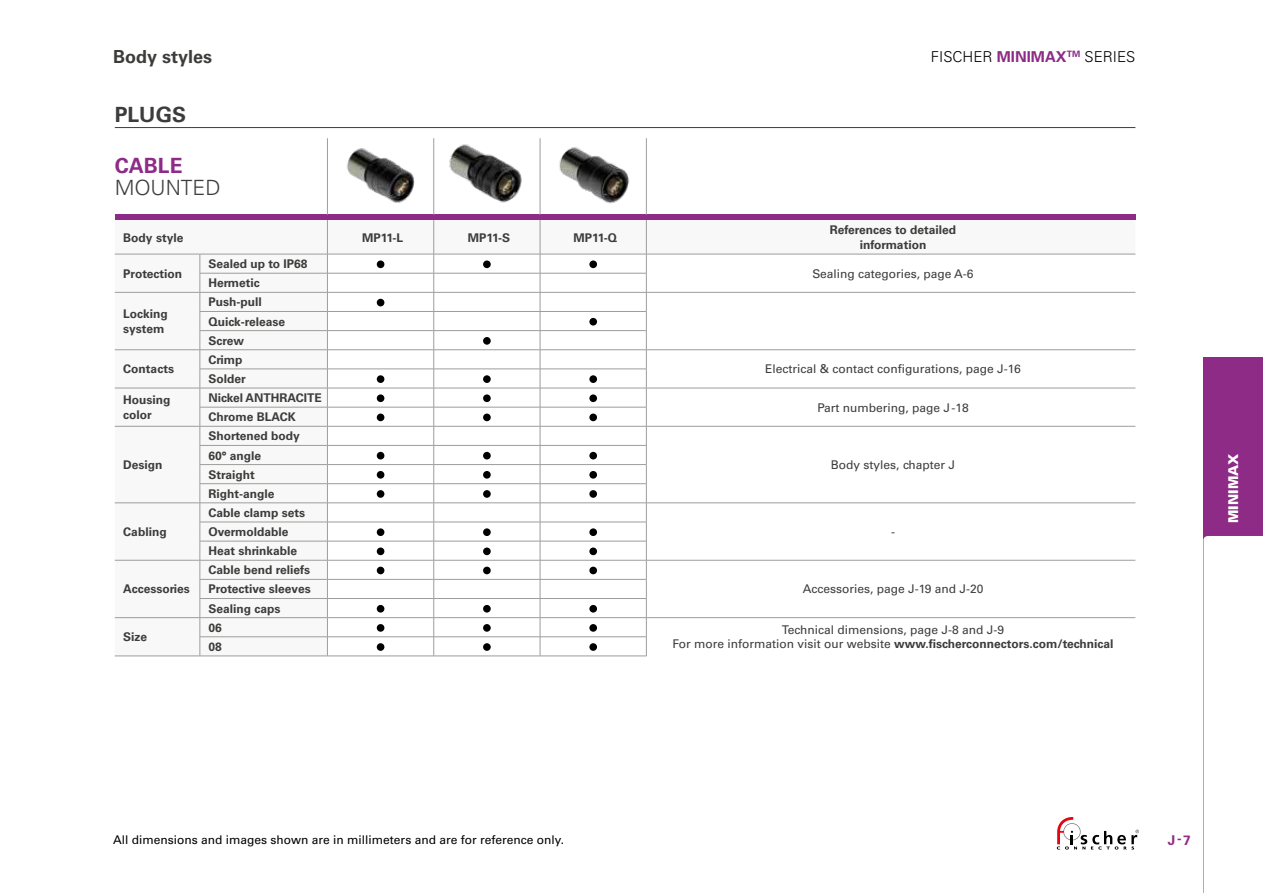
<style>
.page{position:relative;width:1263px;height:893px;background:#fff}
.page>*{position:absolute;margin:0;border:0;box-sizing:border-box;transform-origin:0 0}
.t1{font:300 21px "Univers";color:#3c3c3b}
.t2{font:700 21px "Univers";color:#3c3c3b}
.t3{font:700 21px "Univers";color:#8d2b87}
.t4{font:700 18px "Univers";color:#3c3c3b}
.t5{font:300 15px "Univers";color:#000}
.t6{font:900 13.5px "Univers";color:#fff}
.t7{font:700 13.5px "Univers";color:#8d2b87}
.t8{font:700 12px/19.2px "Univers";color:#3c3c3b}
.t9{font:12px "Univers";color:#3c3c3b}
.t10{font:12px "Univers";color:#000}
.s1{font-weight:700;color:#8d2b87}
.s2{font-weight:400}
</style>
<div class="page">
<div style="left:1203px;top:357px;width:60px;height:536px;background:#8d2b87"></div>
<svg style="left:1203px;top:536px;width:60px;height:357px;background:#faf6fa"></svg>
<svg style="left:1057px;top:817px;width:82px;height:32px"></svg>
<hr style="left:115px;top:127px;width:1020px;height:1px;background:#3c3c3b">
<div style="left:115px;top:215px;width:1020px;height:5px;background:#8d2b87"></div>
<svg style="left:115px;top:220px;width:212px;height:436px"></svg>
<hr style="left:115px;top:254px;width:85px;height:1px;background:#9d9d9c">
<hr style="left:200px;top:254px;width:127px;height:1px;background:#9d9d9c">
<hr style="left:115px;top:292px;width:85px;height:1px;background:#9d9d9c">
<hr style="left:200px;top:273px;width:127px;height:1px;background:#9d9d9c">
<hr style="left:200px;top:292px;width:127px;height:1px;background:#9d9d9c">
<hr style="left:200px;top:311px;width:127px;height:1px;background:#9d9d9c">
<hr style="left:200px;top:330px;width:127px;height:1px;background:#9d9d9c">
<hr style="left:115px;top:349px;width:85px;height:1px;background:#9d9d9c">
<hr style="left:200px;top:349px;width:127px;height:1px;background:#9d9d9c">
<hr style="left:200px;top:369px;width:127px;height:1px;background:#9d9d9c">
<hr style="left:115px;top:388px;width:85px;height:1px;background:#9d9d9c">
<hr style="left:200px;top:388px;width:127px;height:1px;background:#9d9d9c">
<hr style="left:200px;top:407px;width:127px;height:1px;background:#9d9d9c">
<hr style="left:115px;top:426px;width:85px;height:1px;background:#9d9d9c">
<hr style="left:200px;top:426px;width:127px;height:1px;background:#9d9d9c">
<hr style="left:200px;top:445px;width:127px;height:1px;background:#9d9d9c">
<hr style="left:200px;top:464px;width:127px;height:1px;background:#9d9d9c">
<hr style="left:200px;top:483px;width:127px;height:1px;background:#9d9d9c">
<hr style="left:115px;top:503px;width:85px;height:1px;background:#9d9d9c">
<hr style="left:200px;top:503px;width:127px;height:1px;background:#9d9d9c">
<hr style="left:200px;top:522px;width:127px;height:1px;background:#9d9d9c">
<hr style="left:200px;top:541px;width:127px;height:1px;background:#9d9d9c">
<hr style="left:115px;top:560px;width:85px;height:1px;background:#9d9d9c">
<hr style="left:200px;top:560px;width:127px;height:1px;background:#9d9d9c">
<hr style="left:200px;top:579px;width:127px;height:1px;background:#9d9d9c">
<hr style="left:200px;top:598px;width:127px;height:1px;background:#9d9d9c">
<hr style="left:115px;top:617px;width:85px;height:1px;background:#9d9d9c">
<hr style="left:115px;top:656px;width:85px;height:1px;background:#9d9d9c">
<hr style="left:200px;top:617px;width:127px;height:1px;background:#9d9d9c">
<hr style="left:200px;top:636px;width:127px;height:1px;background:#9d9d9c">
<svg style="left:200px;top:254px;width:1px;height:402px"></svg>
<hr style="left:200px;top:656px;width:127px;height:1px;background:#9d9d9c">
<hr style="left:327px;top:656px;width:107px;height:1px;background:#9d9d9c">
<hr style="left:434px;top:656px;width:106px;height:1px;background:#9d9d9c">
<hr style="left:540px;top:656px;width:106px;height:1px;background:#9d9d9c">
<hr style="left:327px;top:138px;width:1px;height:77px;background:#9d9d9c">
<hr style="left:433px;top:138px;width:1px;height:77px;background:#9d9d9c">
<hr style="left:540px;top:138px;width:1px;height:77px;background:#9d9d9c">
<hr style="left:646px;top:138px;width:1px;height:77px;background:#9d9d9c">
<svg style="left:327px;top:220px;width:808px;height:436px"></svg>
<div style="left:377px;top:260px;width:7px;height:8px;background:#000;border-radius:50%"></div>
<div style="left:483px;top:260px;width:8px;height:8px;background:#000;border-radius:50%"></div>
<div style="left:589px;top:260px;width:8px;height:8px;background:#000;border-radius:50%"></div>
<div style="left:377px;top:299px;width:7px;height:7px;background:#000;border-radius:50%"></div>
<div style="left:589px;top:318px;width:8px;height:8px;background:#000;border-radius:50%"></div>
<div style="left:483px;top:337px;width:8px;height:8px;background:#000;border-radius:50%"></div>
<div style="left:377px;top:375px;width:7px;height:8px;background:#000;border-radius:50%"></div>
<div style="left:483px;top:375px;width:8px;height:8px;background:#000;border-radius:50%"></div>
<div style="left:589px;top:375px;width:8px;height:8px;background:#000;border-radius:50%"></div>
<div style="left:377px;top:394px;width:7px;height:8px;background:#000;border-radius:50%"></div>
<div style="left:483px;top:394px;width:8px;height:8px;background:#000;border-radius:50%"></div>
<div style="left:589px;top:394px;width:8px;height:8px;background:#000;border-radius:50%"></div>
<div style="left:377px;top:414px;width:7px;height:7px;background:#000;border-radius:50%"></div>
<div style="left:483px;top:414px;width:8px;height:7px;background:#000;border-radius:50%"></div>
<div style="left:589px;top:414px;width:8px;height:7px;background:#000;border-radius:50%"></div>
<div style="left:377px;top:452px;width:7px;height:7px;background:#000;border-radius:50%"></div>
<div style="left:483px;top:452px;width:8px;height:7px;background:#000;border-radius:50%"></div>
<div style="left:589px;top:452px;width:8px;height:7px;background:#000;border-radius:50%"></div>
<div style="left:377px;top:471px;width:7px;height:8px;background:#000;border-radius:50%"></div>
<div style="left:483px;top:471px;width:8px;height:8px;background:#000;border-radius:50%"></div>
<div style="left:589px;top:471px;width:8px;height:8px;background:#000;border-radius:50%"></div>
<div style="left:377px;top:490px;width:7px;height:8px;background:#000;border-radius:50%"></div>
<div style="left:483px;top:490px;width:8px;height:8px;background:#000;border-radius:50%"></div>
<div style="left:589px;top:490px;width:8px;height:8px;background:#000;border-radius:50%"></div>
<div style="left:377px;top:528px;width:7px;height:8px;background:#000;border-radius:50%"></div>
<div style="left:483px;top:528px;width:8px;height:8px;background:#000;border-radius:50%"></div>
<div style="left:589px;top:528px;width:8px;height:8px;background:#000;border-radius:50%"></div>
<div style="left:377px;top:547px;width:7px;height:8px;background:#000;border-radius:50%"></div>
<div style="left:483px;top:547px;width:8px;height:8px;background:#000;border-radius:50%"></div>
<div style="left:589px;top:547px;width:8px;height:8px;background:#000;border-radius:50%"></div>
<div style="left:377px;top:567px;width:7px;height:7px;background:#000;border-radius:50%"></div>
<div style="left:483px;top:567px;width:8px;height:7px;background:#000;border-radius:50%"></div>
<div style="left:589px;top:567px;width:8px;height:7px;background:#000;border-radius:50%"></div>
<div style="left:377px;top:605px;width:7px;height:8px;background:#000;border-radius:50%"></div>
<div style="left:483px;top:605px;width:8px;height:8px;background:#000;border-radius:50%"></div>
<div style="left:589px;top:605px;width:8px;height:8px;background:#000;border-radius:50%"></div>
<div style="left:377px;top:624px;width:7px;height:8px;background:#000;border-radius:50%"></div>
<div style="left:483px;top:624px;width:8px;height:8px;background:#000;border-radius:50%"></div>
<div style="left:589px;top:624px;width:8px;height:8px;background:#000;border-radius:50%"></div>
<div style="left:377px;top:643px;width:7px;height:8px;background:#000;border-radius:50%"></div>
<div style="left:483px;top:643px;width:8px;height:8px;background:#000;border-radius:50%"></div>
<div style="left:589px;top:643px;width:8px;height:8px;background:#000;border-radius:50%"></div>
<img style="left:449px;top:144px;width:73px;height:59px">
<img style="left:559px;top:147px;width:70px;height:57px">
<img style="left:347px;top:148px;width:68px;height:55px">
<h2 class="t4" style="left:113px;top:46px;width:101px">Body styles</h2>
<h1 class="t2" style="left:115px;top:102px;width:73px">PLUGS</h1>
<h1 class="t3" style="left:115px;top:153px;width:69px">CABLE</h1>
<h1 class="t1" style="left:115px;top:175px;width:107px">MOUNTED</h1>
<p class="t5" style="left:931px;top:48px;width:206px">FISCHER <span class="s1">MINIMAX</span><sup>TM</sup> SERIES</p>
<p class="t8" style="left:123px;top:228px;width:62px">Body style</p>
<p class="t8" style="left:362px;top:228px;width:42px">MP11-L</p>
<p class="t8" style="left:468px;top:228px;width:44px">MP11-S</p>
<p class="t8" style="left:574px;top:228px;width:45px">MP11-Q</p>
<p class="t8" style="left:830px;top:223px;width:128px;line-height:14.4px;text-align:center">References to detailed information</p>
<p class="t8" style="left:123px;top:264px;width:60px">Protection</p>
<p class="t8" style="left:208px;top:254px;width:101px">Sealed up to IP68</p>
<p class="t9" style="left:812px;top:266px;width:163px">Sealing categories, page A-6</p>
<p class="t8" style="left:208px;top:274px;width:53px">Hermetic</p>
<p class="t8" style="left:123px;top:307px;width:46px;line-height:14.4px">Locking system</p>
<p class="t8" style="left:208px;top:293px;width:78px">Push-pull<br>Quick-release<br>Screw</p>
<p class="t8" style="left:123px;top:360px;width:52px">Contacts</p>
<p class="t8" style="left:208px;top:350px;width:36px">Crimp</p>
<p class="t8" style="left:208px;top:369px;width:39px">Solder</p>
<p class="t8" style="left:123px;top:393px;width:49px;line-height:14.4px">Housing color</p>
<p class="t8" style="left:208px;top:388px;width:115px">Nickel ANTHRACITE</p>
<p class="t8" style="left:208px;top:407px;width:89px">Chrome BLACK</p>
<p class="t8" style="left:123px;top:455px;width:41px">Design</p>
<p class="t8" style="left:123px;top:522px;width:45px">Cabling</p>
<p class="t8" style="left:123px;top:580px;width:68px">Accessories</p>
<p class="t8" style="left:208px;top:427px;width:93px">Shortened body</p>
<p class="t8" style="left:208px;top:446px;width:68px">60° angle<br>Straight<br>Right-angle</p>
<p class="t8" style="left:208px;top:503px;width:98px">Cable clamp sets<br>Overmoldable</p>
<p class="t8" style="left:208px;top:541px;width:90px">Heat shrinkable</p>
<p class="t8" style="left:208px;top:561px;width:104px">Cable bend reliefs<br>Protective sleeves</p>
<p class="t8" style="left:208px;top:599px;width:74px">Sealing caps</p>
<p class="t9" style="left:765px;top:362px;width:257px">Electrical &amp; contact configurations, page J-16</p>
<p class="t9" style="left:817px;top:400px;width:153px">Part numbering, page J-18</p>
<p class="t9" style="left:831px;top:458px;width:126px">Body styles, chapter J</p>
<p class="t9" style="left:891px;top:525px;width:5px">-</p>
<p class="t9" style="left:803px;top:582px;width:182px">Accessories, page J-19 and J-20</p>
<p class="t8" style="left:123px;top:628px;width:25px">Size</p>
<p class="t8" style="left:208px;top:618px;width:15px">06</p>
<p class="t9" style="left:782px;top:623px;width:224px">Technical dimensions, page J-8 and J-9</p>
<p class="t8" style="left:208px;top:637px;width:15px">08</p>
<p class="t8" style="left:672px;top:635px;width:442px"><span class="s2">For more information visit our website</span> www.fischerconnectors.com/technical</p>
<p class="t6" style="left:1225px;top:523px;width:71px;rotate:-90deg">MINIMAX</p>
<p class="t10" style="left:113px;top:832px;width:453px">All dimensions and images shown are in millimeters and are for reference only.</p>
<p class="t7" style="left:1168px;top:832px;width:24px">J-7</p>
</div>
